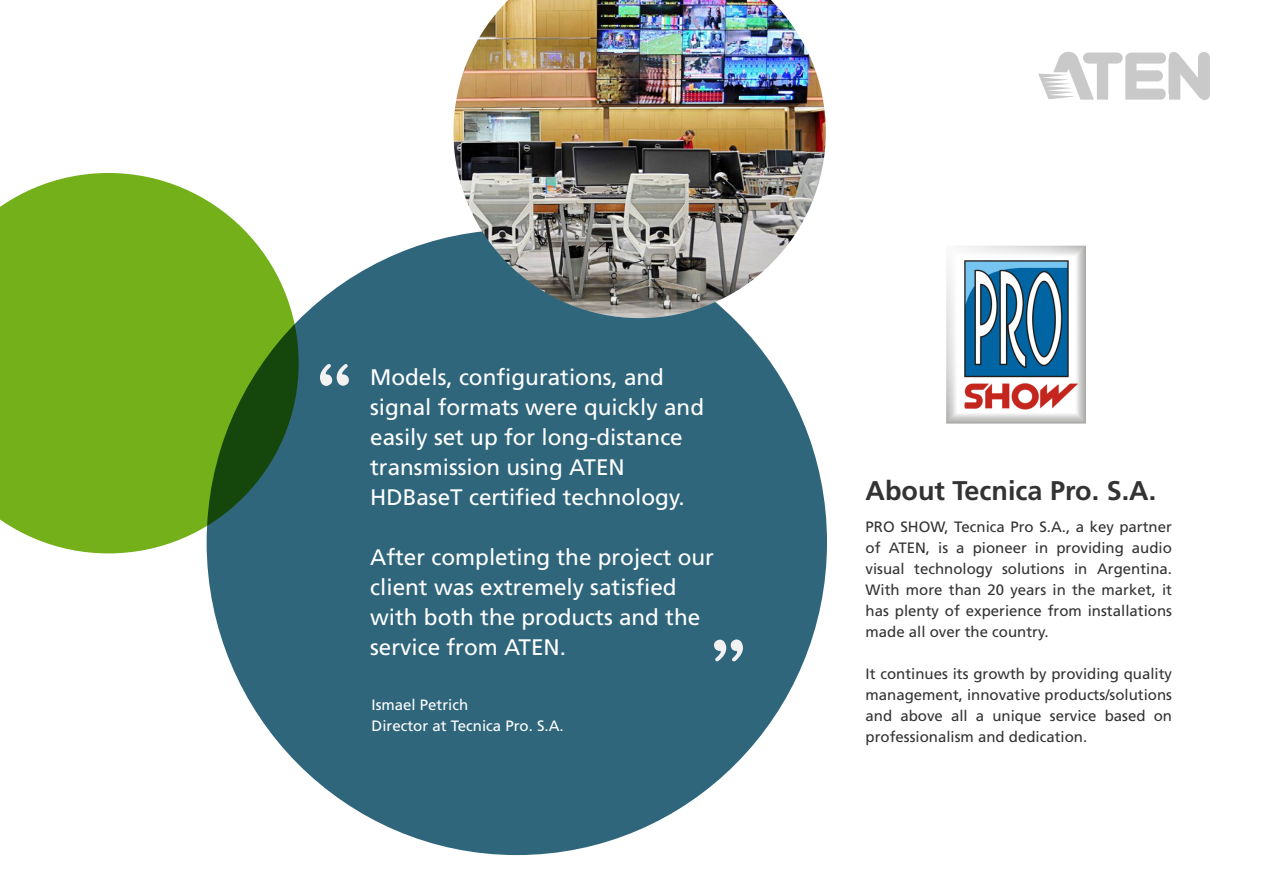
<style>
.page{position:relative;width:1263px;height:893px;background:#fff}
.page>*{position:absolute;margin:0;border:0;box-sizing:border-box;transform-origin:0 0}
.t1{font:500 102px "AR Yuan B5";color:#f2f2f2}
.t2{font:700 27px "Frutiger";color:#333}
.t3{font:22.5px/30px "Frutiger";color:#fff}
.t4{font:15px/21px "Frutiger";color:#333;text-align:justify}
.t5{font:15px/21.8px "Frutiger";color:#fff}
</style>
<div class="page">
<svg style="left:1038px;top:52px;width:172px;height:48px"></svg>
<div style="left:207px;top:230px;width:620px;height:625px;background:#2f667c;border-radius:50%"></div>
<svg style="left:0;top:173px;width:299px;height:380px;fill:#73b019"></svg>
<img style="left:453px;top:0;width:373px;height:318px">
<img style="left:946px;top:245px;width:139px;height:179px">
<h1 class="t1" style="left:259px;top:358px;width:103px">“</h1>
<h3 class="t3" style="left:370px;top:362px;width:335px">Models, configurations, and signal formats were quickly and easily set up for long-distance transmission using ATEN<br>HDBaseT certified technology.</h3>
<h3 class="t3" style="left:370px;top:542px;width:345px">After completing the project our client was extremely satisfied with both the products and the service from ATEN.</h3>
<h1 class="t1" style="left:804px;top:667px;width:104px;rotate:-180deg">“</h1>
<p class="t5" style="left:371px;top:693px;width:194px">Ismael Petrich<br>Director at Tecnica Pro. S.A.</p>
<h2 class="t2" style="left:865px;top:474px;width:292px">About Tecnica Pro. S.A.</h2>
<p class="t4" style="left:865px;top:516px;width:308px">PRO SHOW, Tecnica Pro S.A., a key partner of ATEN, is a pioneer in providing audio visual technology solutions in Argentina.<br>With more than 20 years in the market, it has plenty of experience from installations made all over the country.</p>
<p class="t4" style="left:865px;top:663px;width:308px">It continues its growth by providing quality management, innovative products/solutions and above all a unique service based on professionalism and dedication.</p>
</div>
